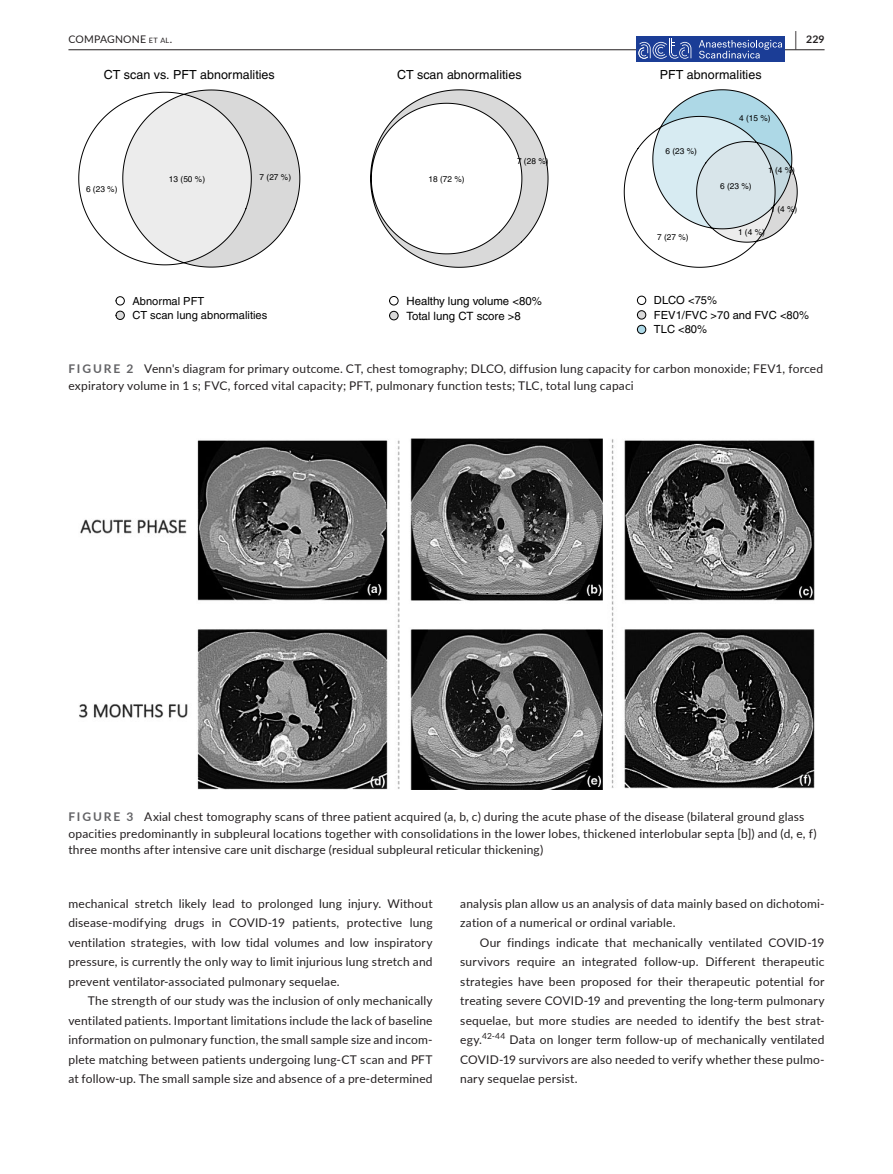
<style>
.page{position:relative;width:893px;height:1174px;background:#fff}
.page>*{position:absolute;margin:0;border:0;box-sizing:border-box;transform-origin:0 0}
.t1{font:12.45px "Helvetica";color:#000}
.t2{font:12px/19.5px "Lato";letter-spacing:.015em;color:#231f20;text-align:justify}
.t3{font:11.4px/14.9px "Helvetica";color:#000}
.t4{font:11.25px/14.5px "Helvetica";color:#000}
.t5{font:11.1px/14.4px "Helvetica";color:#000}
.t6{font:10.5px "Lato";letter-spacing:.015em;color:#231f20}
.t7{font:700 10.5px "Lato";color:#231f20}
.t8{font:8.4px "Helvetica";color:#000}
.s1{font-size:7.35px}
.s2{font-size:19.5px}
.s3{font-weight:700;color:#636366}
</style>
<div class="page">
<hr style="left:68px;top:49px;width:756px;height:1px;background:#231f20">
<div style="left:636px;top:37px;width:149px;height:25px;background:#1b3d96"></div>
<svg style="left:638px;top:39px;width:53px;height:20px"></svg>
<svg style="left:699px;top:40px;width:83px;height:18px"></svg>
<div style="left:116px;top:296px;width:9px;height:9px;background:#fff;border:1px solid #000;border-radius:50%"></div>
<div style="left:116px;top:311px;width:9px;height:9px;background:#d9d9d9;border:1px solid #000;border-radius:50%"></div>
<div style="left:389px;top:296px;width:9px;height:9px;background:#fff;border:1px solid #000;border-radius:50%"></div>
<div style="left:389px;top:311px;width:9px;height:9px;background:#d9d9d9;border:1px solid #000;border-radius:50%"></div>
<svg style="left:78px;top:89px;width:222px;height:179px"></svg>
<svg style="left:370px;top:89px;width:178px;height:179px"></svg>
<svg style="left:624px;top:89px;width:174px;height:179px"></svg>
<div style="left:637px;top:296px;width:9px;height:9px;background:#fff;border:1px solid #000;border-radius:50%"></div>
<div style="left:637px;top:310px;width:9px;height:9px;background:#d9d9d9;border:1px solid #000;border-radius:50%"></div>
<div style="left:637px;top:325px;width:9px;height:9px;background:#add8e6;border:1px solid #000;border-radius:50%"></div>
<img style="left:79px;top:438px;width:735px;height:351px">
<p class="t6" style="left:68px;top:31px;width:105px">COMPAGNONE <span class="s1">et al</span>.</p>
<p class="t7" style="left:795px;top:31px;width:31px"><span class="s2">|</span> 229</p>
<p class="t1" style="left:104px;top:67px;width:172px">CT scan vs. PFT abnormalities</p>
<p class="t8" style="left:86px;top:184px;width:33px">6 (23 %)</p>
<p class="t8" style="left:169px;top:174px;width:38px">13 (50 %)</p>
<p class="t8" style="left:260px;top:173px;width:33px">7 (27 %)</p>
<p class="t1" style="left:397px;top:67px;width:126px">CT scan abnormalities</p>
<p class="t8" style="left:429px;top:174px;width:38px">18 (72 %)</p>
<p class="t8" style="left:517px;top:156px;width:33px">7 (28 %)</p>
<p class="t5" style="left:132px;top:294px;width:136px">Abnormal PFT<br>CT scan lung abnormalities</p>
<p class="t3" style="left:406px;top:293px;width:137px">Healthy lung volume &lt;80%<br>Total lung CT score &gt;8</p>
<p class="t1" style="left:660px;top:67px;width:103px">PFT abnormalities</p>
<p class="t8" style="left:665px;top:146px;width:33px">6 (23 %)</p>
<p class="t8" style="left:657px;top:232px;width:33px">7 (27 %)</p>
<p class="t8" style="left:739px;top:113px;width:33px">4 (15 %)</p>
<p class="t8" style="left:720px;top:181px;width:33px">6 (23 %)</p>
<p class="t8" style="left:768px;top:166px;width:28px">1 (4 %)</p>
<p class="t8" style="left:770px;top:204px;width:28px">1 (4 %)</p>
<p class="t8" style="left:738px;top:227px;width:28px">1 (4 %)</p>
<p class="t4" style="left:654px;top:293px;width:157px">DLCO &lt;75%<br>FEV1/FVC &gt;70 and FVC &lt;80%<br>TLC &lt;80%</p>
<p class="t2" style="left:68px;top:360px;width:756px;line-height:16.5px"><span class="s3">FIGURE 2</span> Venn's diagram for primary outcome. CT, chest tomography; DLCO, diffusion lung capacity for carbon monoxide; FEV1, forced expiratory volume in 1 s; FVC, forced vital capacity; PFT, pulmonary function tests; TLC, total lung capaci</p>
<p class="t2" style="left:68px;top:808px;width:750px;line-height:16.5px;text-align:left"><span class="s3">FIGURE 3</span> Axial chest tomography scans of three patient acquired (a, b, c) during the acute phase of the disease (bilateral ground glass opacities predominantly in subpleural locations together with consolidations in the lower lobes, thickened interlobular septa [b]) and (d, e, f) three months after intensive care unit discharge (residual subpleural reticular thickening)</p>
<p class="t2" style="left:68px;top:893px;width:366px">mechanical stretch likely lead to prolonged lung injury. Without disease-modifying drugs in COVID-19 patients, protective lung ventilation strategies, with low tidal volumes and low inspiratory pressure, is currently the only way to limit injurious lung stretch and prevent ventilator-associated pulmonary sequelae.</p>
<p class="t2" style="left:68px;top:990px;width:366px;text-indent:20px">The strength of our study was the inclusion of only mechanically ventilated patients. Important limitations include the lack of baseline information on pulmonary function, the small sample size and incom&shy;plete matching between patients undergoing lung-CT scan and PFT at follow-up. The small sample size and absence of a pre-determined</p>
<p class="t2" style="left:460px;top:893px;width:366px">analysis plan allow us an analysis of data mainly based on dichotomi&shy;zation of a numerical or ordinal variable.</p>
<p class="t2" style="left:460px;top:932px;width:366px;text-indent:20px">Our findings indicate that mechanically ventilated COVID-19 survivors require an integrated follow-up. Different therapeutic strategies have been proposed for their therapeutic potential for treating severe COVID-19 and preventing the long-term pulmonary sequelae, but more studies are needed to identify the best strat&shy;egy.<sup>42-44</sup> Data on longer term follow-up of mechanically ventilated COVID-19 survivors are also needed to verify whether these pulmo&shy;nary sequelae persist.</p>
</div>
